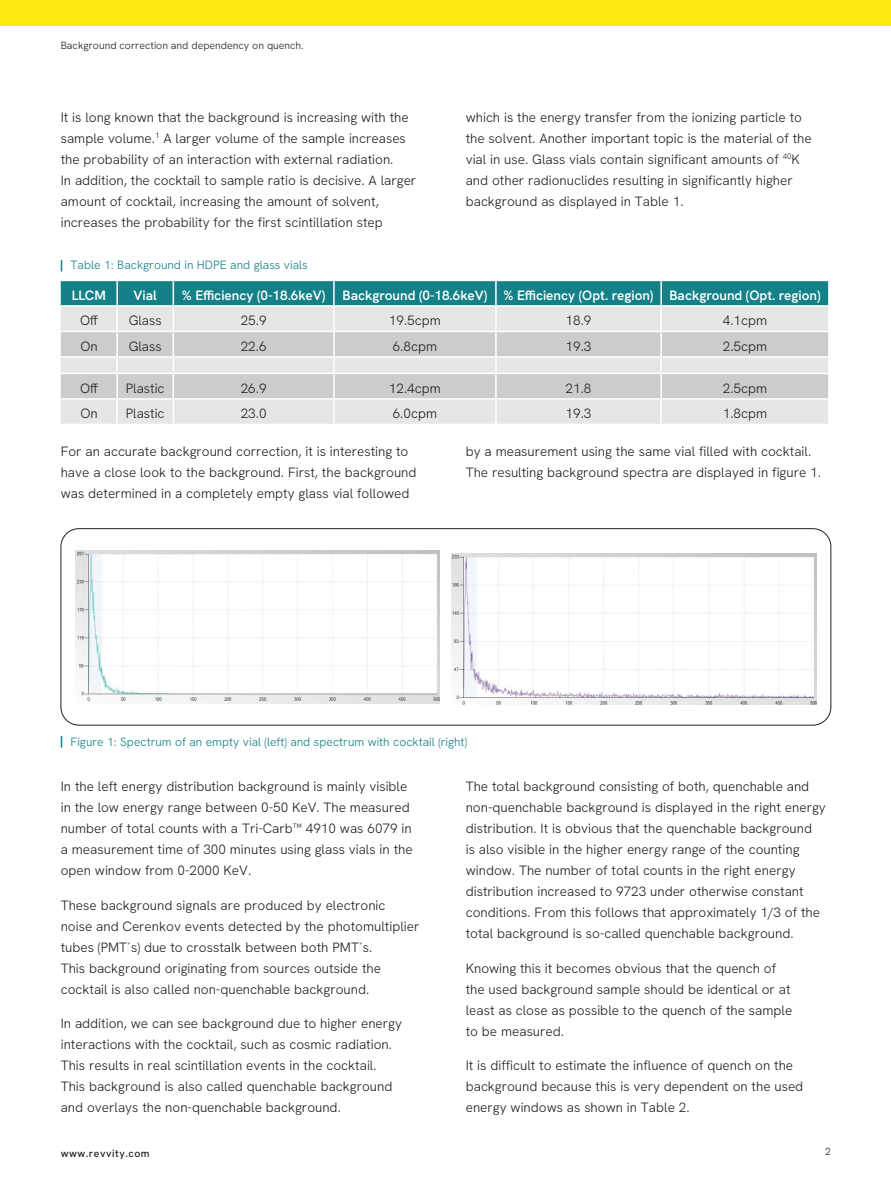
<style>
.page{position:relative;width:891px;height:1188px;background:#fff}
.page>*{position:absolute;margin:0;border:0;box-sizing:border-box;transform-origin:0 0}
.t1{font:300 13.5px/21px "Hanken Grotesk";color:#231f20}
.t2{font:13.5px "Hanken Grotesk";color:#fff}
.t3{font:300 12px "Hanken Grotesk";color:#148087}
.t4{font:300 10.5px "Hanken Grotesk";color:#231f20}
.t5{font:10.5px "Hanken Grotesk";letter-spacing:.05em;color:#231f20}
</style>
<div class="page">
<div style="left:0;top:0;width:891px;height:26px;background:#ffeb0f"></div>
<svg style="left:61px;top:280px;width:768px;height:144px;background:#bccdcf"></svg>
<hr style="left:334px;top:398px;width:162px;height:2px;background:#fff">
<hr style="left:333px;top:400px;width:2px;height:24px;background:#fff">
<hr style="left:496px;top:398px;width:165px;height:2px;background:#fff">
<hr style="left:495px;top:400px;width:2px;height:24px;background:#fff">
<hr style="left:661px;top:398px;width:169px;height:2px;background:#fff">
<hr style="left:660px;top:400px;width:2px;height:24px;background:#fff">
<hr style="left:828px;top:400px;width:2px;height:24px;background:#fff">
<svg style="left:61px;top:260px;width:1px;height:12px"></svg>
<div style="left:61px;top:528px;width:770px;height:197px;border:1px solid #231f20;border-radius:18px"></div>
<svg style="left:61px;top:736px;width:1px;height:12px"></svg>
<img style="left:75px;top:551px;width:365px;height:153px">
<img style="left:451px;top:553px;width:366px;height:152px">
<p class="t4" style="left:61px;top:39px;width:245px">Background correction and dependency on quench.</p>
<p class="t1" style="left:61px;top:106px;width:357px">It is long known that the background is increasing with the sample volume.<sup>1</sup> A larger volume of the sample increases the probability of an interaction with external radiation.<br>In addition, the cocktail to sample ratio is decisive. A larger amount of cocktail, increasing the amount of solvent, increases the probability for the first scintillation step</p>
<p class="t1" style="left:466px;top:106px;width:348px">which is the energy transfer from the ionizing particle to the solvent. Another important topic is the material of the vial in use. Glass vials contain significant amounts of <sup>40</sup>K and other radionuclides resulting in significantly higher background as displayed in Table 1.</p>
<p class="t3" style="left:71px;top:257px;width:239px">Table 1: Background in HDPE and glass vials</p>
<p class="t2" style="left:72px;top:287px;width:36px">LLCM</p>
<p class="t2" style="left:134px;top:287px;width:25px">Vial</p>
<p class="t2" style="left:182px;top:287px;width:145px">% Efficiency (0-18.6keV)</p>
<p class="t2" style="left:343px;top:287px;width:146px">Background (0-18.6keV)</p>
<p class="t2" style="left:504px;top:287px;width:151px">% Efficiency (Opt. region)</p>
<p class="t2" style="left:669px;top:287px;width:153px">Background (Opt. region)</p>
<p class="t1" style="left:80px;top:310px;width:19px">Off</p>
<p class="t1" style="left:129px;top:310px;width:35px">Glass</p>
<p class="t1" style="left:241px;top:310px;width:27px">25.9</p>
<p class="t1" style="left:389px;top:310px;width:53px">19.5cpm</p>
<p class="t1" style="left:566px;top:310px;width:27px">18.9</p>
<p class="t1" style="left:723px;top:310px;width:46px">4.1cpm</p>
<p class="t1" style="left:80px;top:335px;width:19px">On</p>
<p class="t1" style="left:129px;top:335px;width:35px">Glass</p>
<p class="t1" style="left:241px;top:335px;width:27px">22.6</p>
<p class="t1" style="left:393px;top:335px;width:46px">6.8cpm</p>
<p class="t1" style="left:566px;top:335px;width:27px">19.3</p>
<p class="t1" style="left:723px;top:335px;width:46px">2.5cpm</p>
<p class="t1" style="left:80px;top:377px;width:19px">Off</p>
<p class="t1" style="left:126px;top:377px;width:40px">Plastic</p>
<p class="t1" style="left:241px;top:377px;width:27px">26.9</p>
<p class="t1" style="left:389px;top:377px;width:53px">12.4cpm</p>
<p class="t1" style="left:566px;top:377px;width:27px">21.8</p>
<p class="t1" style="left:723px;top:377px;width:46px">2.5cpm</p>
<p class="t1" style="left:80px;top:403px;width:19px">On</p>
<p class="t1" style="left:126px;top:403px;width:40px">Plastic</p>
<p class="t1" style="left:241px;top:403px;width:27px">23.0</p>
<p class="t1" style="left:393px;top:403px;width:46px">6.0cpm</p>
<p class="t1" style="left:566px;top:403px;width:27px">19.3</p>
<p class="t1" style="left:723px;top:403px;width:46px">1.8cpm</p>
<p class="t1" style="left:61px;top:441px;width:357px">For an accurate background correction, it is interesting to have a close look to the background. First, the background was determined in a completely empty glass vial followed</p>
<p class="t1" style="left:466px;top:441px;width:357px">by a measurement using the same vial filled with cocktail.<br>The resulting background spectra are displayed in figure 1.</p>
<p class="t3" style="left:71px;top:734px;width:398px">Figure 1: Spectrum of an empty vial (left) and spectrum with cocktail (right)</p>
<p class="t1" style="left:61px;top:776px;width:353px">In the left energy distribution background is mainly visible in the low energy range between 0-50 KeV. The measured number of total counts with a Tri-Carb™ 4910 was 6079 in a measurement time of 300 minutes using glass vials in the open window from 0-2000 KeV.</p>
<p class="t1" style="left:61px;top:894px;width:360px">These background signals are produced by electronic noise and Cerenkov events detected by the photomultiplier tubes (PMT´s) due to crosstalk between both PMT´s.<br>This background originating from sources outside the cocktail is also called non-quenchable background.</p>
<p class="t1" style="left:61px;top:1013px;width:343px">In addition, we can see background due to higher energy interactions with the cocktail, such as cosmic radiation.<br>This results in real scintillation events in the cocktail.<br>This background is also called quenchable background and overlays the non-quenchable background.</p>
<p class="t1" style="left:466px;top:776px;width:362px">The total background consisting of both, quenchable and non-quenchable background is displayed in the right energy distribution. It is obvious that the quenchable background<br>is also visible in the higher energy range of the counting window. The number of total counts in the right energy distribution increased to 9723 under otherwise constant conditions. From this follows that approximately 1/3 of the total background is so-called quenchable background.</p>
<p class="t1" style="left:466px;top:957px;width:328px">Knowing this it becomes obvious that the quench of the used background sample should be identical or at least as close as possible to the quench of the sample to be measured.</p>
<p class="t1" style="left:466px;top:1055px;width:339px">It is difficult to estimate the influence of quench on the background because this is very dependent on the used energy windows as shown in Table 2.</p>
<p class="t5" style="left:61px;top:1147px;width:90px">www.revvity.com</p>
<p class="t4" style="left:825px;top:1145px;width:7px">2</p>
</div>
